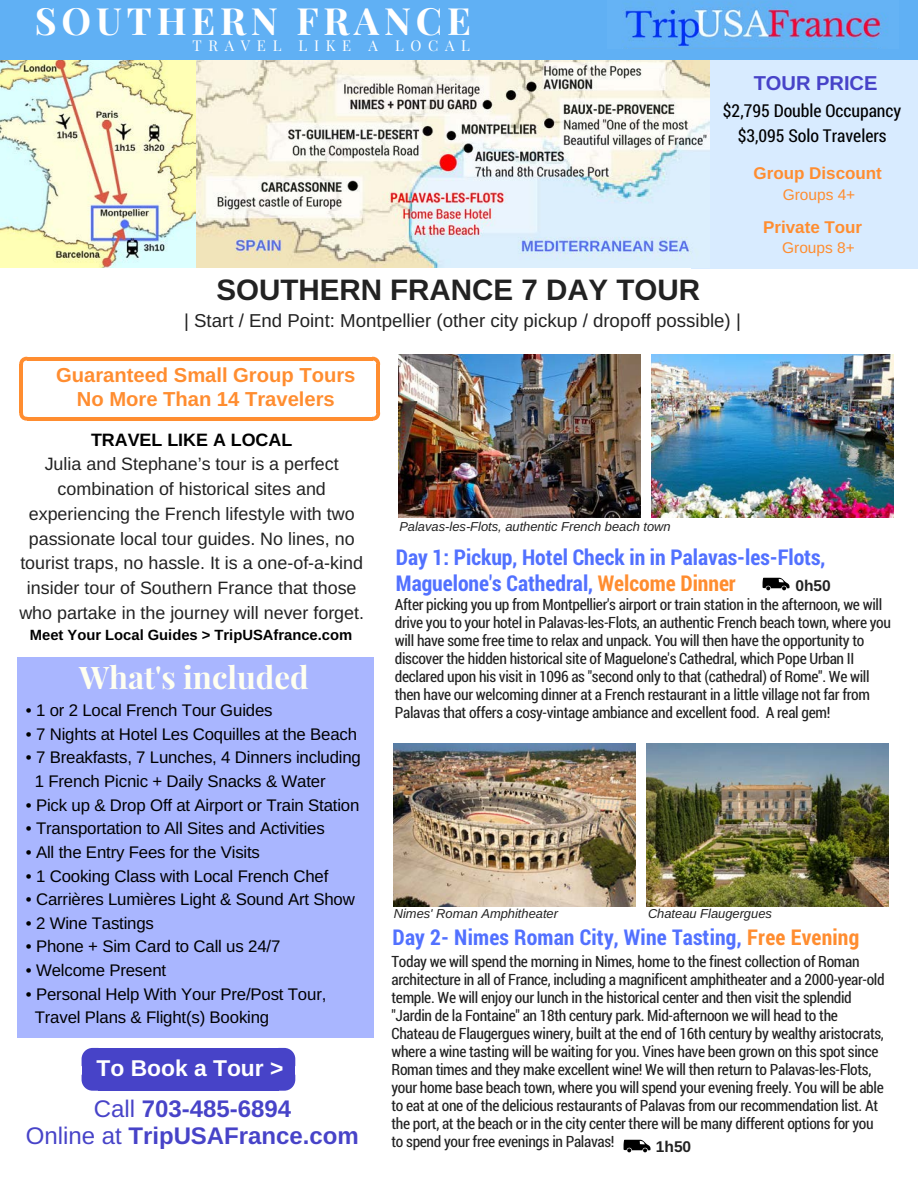
<style>
.page{position:relative;width:918px;height:1188px;background:#fff}
.page>*{position:absolute;margin:0;border:0;box-sizing:border-box;transform-origin:0 0}
.t1{font:700 37.5px "Playfair Display";letter-spacing:.13em;color:#fff}
.t2{font:700 31.2px "Playfair Display";color:#fffff0}
.t3{font:700 29.55px "Arimo";color:#222}
.t4{font:700 24px/27px "Arimo";color:#4743c8;text-align:center}
.t5{font:700 22.8px "Arimo";color:#fff}
.t6{font:700 21.75px/25.8px "Roboto Condensed";color:#5271ff}
.t7{font:700 20.25px/24.8px "Arimo";color:#ff8d30;text-align:center}
.t8{font:700 20.1px "Arimo";color:#4743c8}
.t9{font:18.75px "Arimo";color:#222}
.t10{font:17.85px/24.8px "Arimo";color:#222;text-align:center}
.t11{font:17.85px/24.8px "Roboto Condensed";color:#000;text-align:center}
.t12{font:700 17.85px "Arimo";color:#000}
.t13{font:700 16.95px "Arimo";color:#ff8d30}
.t14{font:16.8px/23.7px "Arimo";letter-spacing:-.01em;color:#000}
.t15{font:15.6px/18px "Roboto Condensed";letter-spacing:-.02em;color:#222}
.t16{font:700 15.6px "Arimo";color:#222}
.t17{font:15.45px "Arimo";color:#ff8d30}
.t18{font:15px "Playfair Display";letter-spacing:.45em;color:#fff}
.t19{font:700 14.85px "Arimo";color:#000}
.t20{font:italic 12.9px "Arimo";color:#222}
.s1{font-weight:400}
.s2{color:#ff8d30}
</style>
<div class="page">
<div style="left:691px;top:55px;width:227px;height:214px;background:#d8ebff"></div>
<img style="left:196px;top:60px;width:514px;height:208px">
<img style="left:0;top:60px;width:196px;height:208px">
<div style="left:0;top:0;width:918px;height:60px;background:#60b0f4"></div>
<img style="left:625px;top:1px;width:263px;height:47px">
<hr style="left:27px;top:357px;width:345px;height:4px;background:#ff8d30">
<svg style="left:372px;top:357px;width:8px;height:8px"></svg>
<svg style="left:19px;top:357px;width:8px;height:8px"></svg>
<hr style="left:376px;top:365px;width:4px;height:48px;background:#ff8d30">
<svg style="left:372px;top:413px;width:8px;height:8px"></svg>
<hr style="left:19px;top:365px;width:4px;height:48px;background:#ff8d30">
<hr style="left:27px;top:417px;width:345px;height:4px;background:#ff8d30">
<svg style="left:19px;top:413px;width:8px;height:8px"></svg>
<div style="left:17px;top:657px;width:356px;height:380px;background:#a9b6ff"></div>
<svg style="left:279px;top:1048px;width:16px;height:18px"></svg>
<div style="left:278px;top:1066px;width:17px;height:9px;background:#4743c8"></div>
<div style="left:94px;top:1065px;width:193px;height:11px;background:#4743c8"></div>
<div style="left:98px;top:1048px;width:181px;height:18px;background:#4743c8"></div>
<svg style="left:82px;top:1048px;width:16px;height:18px"></svg>
<div style="left:82px;top:1066px;width:17px;height:9px;background:#4743c8"></div>
<div style="left:98px;top:1075px;width:181px;height:16px;background:#4743c8"></div>
<svg style="left:82px;top:1075px;width:16px;height:16px"></svg>
<svg style="left:279px;top:1075px;width:16px;height:16px"></svg>
<img style="left:398px;top:354px;width:242px;height:164px">
<img style="left:651px;top:354px;width:242px;height:164px">
<img style="left:394px;top:744px;width:242px;height:163px">
<img style="left:647px;top:744px;width:242px;height:163px">
<img style="left:762px;top:577px;width:28px;height:14px">
<img style="left:623px;top:1139px;width:28px;height:14px">
<h1 class="t1" style="left:35px;top:-6px;width:438px">SOUTHERN FRANCE</h1>
<p class="t18" style="left:192px;top:34px;width:279px">TRAVEL LIKE A LOCAL</p>
<h3 class="t3" style="left:216px;top:273px;width:485px">SOUTHERN FRANCE 7 DAY TOUR</h3>
<p class="t8" style="left:754px;top:72px;width:125px">TOUR PRICE</p>
<p class="t11" style="left:723px;top:98px;width:180px">$2,795 Double Occupancy $3,095 Solo Travelers</p>
<p class="t13" style="left:754px;top:164px;width:130px">Group Discount</p>
<p class="t17" style="left:783px;top:186px;width:74px">Groups 4+</p>
<p class="t13" style="left:763px;top:218px;width:101px">Private Tour</p>
<p class="t17" style="left:782px;top:239px;width:74px">Groups 8+</p>
<p class="t9" style="left:184px;top:310px;width:558px">| Start / End Point: Montpellier (other city pickup / dropoff possible) |</p>
<p class="t7" style="left:56px;top:362px;width:301px">Guaranteed Small Group Tours<br>No More Than 14 Travelers</p>
<p class="t12" style="left:91px;top:429px;width:203px">TRAVEL LIKE A LOCAL</p>
<p class="t10" style="left:19px;top:452px;width:346px">Julia and Stephane’s tour is a perfect combination of historical sites and experiencing the French lifestyle with two passionate local tour guides. No lines, no tourist traps, no hassle. It is a one-of-a-kind insider tour of Southern France that those who partake in the journey will never forget.</p>
<p class="t19" style="left:30px;top:627px;width:324px">Meet Your Local Guides &gt; TripUSAfrance.com</p>
<h2 class="t2" style="left:79px;top:655px;width:231px">What's included</h2>
<p class="t14" style="left:26px;top:699px;width:248px">• 1 or 2 Local French Tour Guides</p>
<p class="t14" style="left:26px;top:722px;width:333px">• 7 Nights at Hotel Les Coquilles at the Beach</p>
<p class="t14" style="left:35px;top:746px;width:328px;text-indent:-9px">• 7 Breakfasts, 7 Lunches, 4 Dinners including<br>1 French Picnic + Daily Snacks &amp; Water</p>
<p class="t14" style="left:26px;top:793px;width:335px">• Pick up &amp; Drop Off at Airport or Train Station</p>
<p class="t14" style="left:26px;top:817px;width:300px">• Transportation to All Sites and Activities</p>
<p class="t14" style="left:26px;top:840px;width:236px">• All the Entry Fees for the Visits</p>
<p class="t14" style="left:26px;top:864px;width:304px">• 1 Cooking Class with Local French Chef</p>
<p class="t14" style="left:26px;top:888px;width:331px">• Carrières Lumières Light &amp; Sound Art Show</p>
<p class="t14" style="left:26px;top:911px;width:130px">• 2 Wine Tastings</p>
<p class="t14" style="left:26px;top:935px;width:256px">• Phone + Sim Card to Call us 24/7</p>
<p class="t14" style="left:26px;top:958px;width:142px">• Welcome Present</p>
<p class="t14" style="left:35px;top:982px;width:293px;text-indent:-9px">• Personal Help With Your Pre/Post Tour,<br>Travel Plans &amp; Flight(s) Booking</p>
<h3 class="t5" style="left:97px;top:1055px;width:188px">To Book a Tour &gt;</h3>
<h3 class="t4" style="left:26px;top:1095px;width:335px"><span class="s1">Call</span> 703-485-6894<br><span class="s1">Online at</span> TripUSAFrance.com</h3>
<p class="t20" style="left:399px;top:519px;width:273px">Palavas-les-Flots, authentic French beach town</p>
<h3 class="t6" style="left:396px;top:543px;width:431px">Day 1: Pickup, Hotel Check in in Palavas-les-Flots,<br>Maguelone's Cathedral, <span class="s2">Welcome Dinner</span></h3>
<p class="t15" style="left:395px;top:595px;width:498px">After picking you up from Montpellier's airport or train station in the afternoon, we will drive you to your hotel in Palavas-les-Flots, an authentic French beach town, where you will have some free time to relax and unpack. You will then have the opportunity to discover the hidden historical site of Maguelone's Cathedral, which Pope Urban II declared upon his visit in 1096 as "second only to that (cathedral) of Rome". We will then have our welcoming dinner at a French restaurant in a little village not far from Palavas that offers a cosy-vintage ambiance and excellent food. A real gem!</p>
<p class="t16" style="left:795px;top:577px;width:37px">0h50</p>
<p class="t20" style="left:394px;top:906px;width:166px">Nimes' Roman Amphitheater</p>
<p class="t20" style="left:648px;top:906px;width:125px">Chateau Flaugergues</p>
<h3 class="t6" style="left:393px;top:924px;width:468px">Day 2- Nimes Roman City, Wine Tasting, <span class="s2">Free Evening</span></h3>
<p class="t15" style="left:391px;top:952px;width:495px">Today we will spend the morning in Nimes, home to the finest collection of Roman architecture in all of France, including a magnificent amphitheater and a 2000-year-old temple. We will enjoy our lunch in the historical center and then visit the splendid "Jardin de la Fontaine" an 18th century park. Mid-afternoon we will head to the Chateau de Flaugergues winery, built at the end of 16th century by wealthy aristocrats, where a wine tasting will be waiting for you. Vines have been grown on this spot since Roman times and they make excellent wine! We will then return to Palavas-les-Flots, your home base beach town, where you will spend your evening freely. You will be able to eat at one of the delicious restaurants of Palavas from our recommendation list. At the port, at the beach or in the city center there will be many different options for you to spend your free evenings in Palavas!</p>
<p class="t16" style="left:656px;top:1138px;width:37px">1h50</p>
</div>
